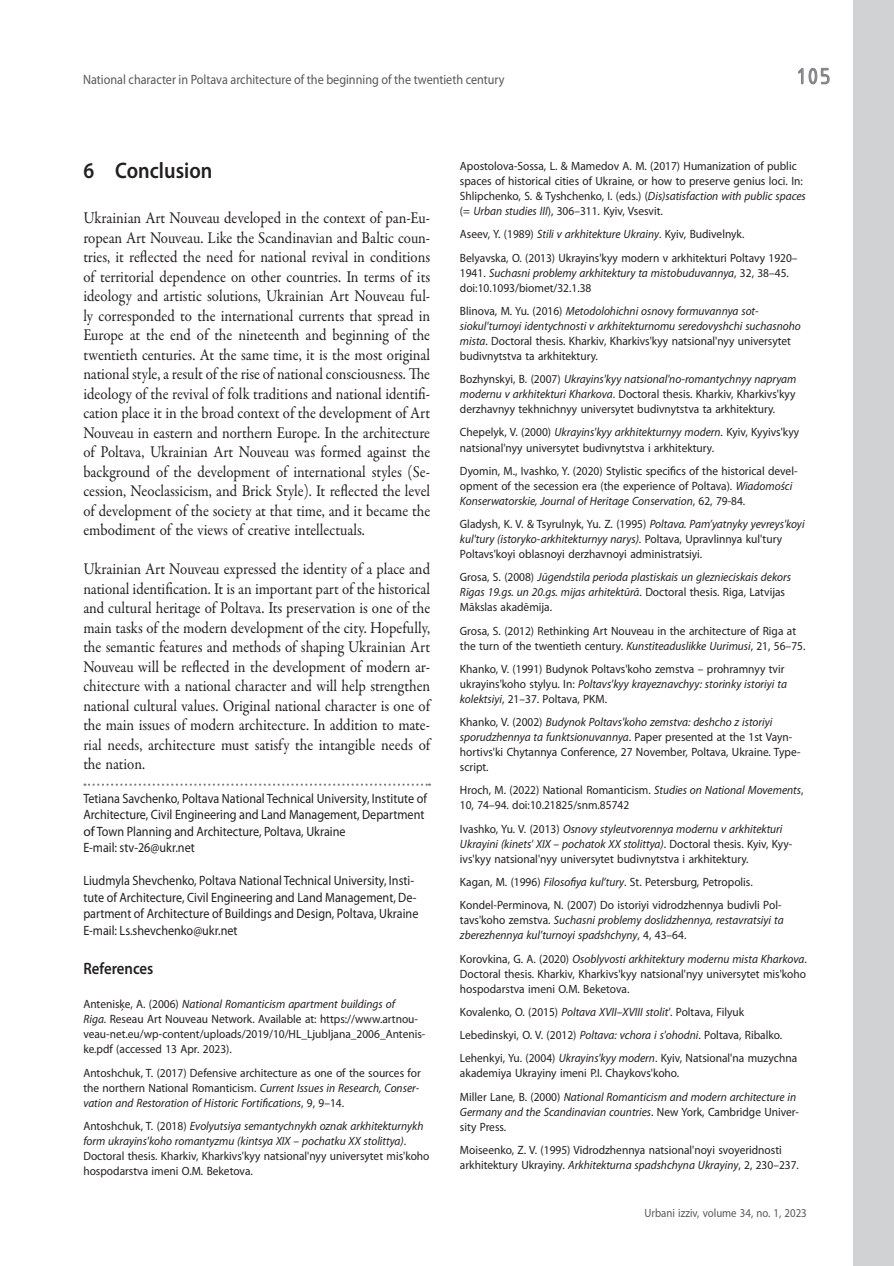
<style>
.page{position:relative;width:894px;height:1266px;background:#fff}
.page>*{position:absolute;margin:0;border:0;box-sizing:border-box;transform-origin:0 0}
.t1{font:24px "ISOCTEUR";color:#808285}
.t2{font:600 22.5px "Myriad Pro";color:#231f20;scale:.9 1}
.t3{font:16.5px/19.5px "Garamond Premr Pro";color:#231f20;text-align:justify;scale:.9 1}
.t4{font:600 16.5px "Myriad Pro";color:#231f20;scale:.9 1}
.t5{font:13.5px/16.5px "Myriad Pro";color:#231f20;scale:.9 1}
.t6{font:13.5px "Myriad Pro";color:#57585a;scale:.9 1}
.t7{font:12px/15px "Myriad Pro";color:#231f20;scale:.95 1}
.t8{font:italic 12px/15px "Myriad Pro";color:#231f20;scale:.95 1}
.t9{font:12px "Myriad Pro";color:#57585a;scale:.9 1}
.s1{font-style:italic}
.s2{font-style:normal}
</style>
<div class="page">
<svg style="left:798px;top:68px;width:31px;height:17px"></svg>
<div style="left:853px;top:0;width:40px;height:1265px;background:#d1d2d4"></div>
<svg style="left:84px;top:783px;width:346px;height:2px"></svg>
<p class="t6" style="left:83px;top:72px;width:469px">National character in Poltava architecture of the beginning of the twentieth century</p>
<h1 class="t1" style="left:792px;top:61px;width:43px">105</h1>
<h2 class="t2" style="left:83px;top:156px;width:145px">6 Conclusion</h2>
<p class="t3" style="left:83px;top:208px;width:387px">Ukrainian Art Nouveau developed in the context of pan-Eu&shy;ropean Art Nouveau. Like the Scandinavian and Baltic coun&shy;tries, it reflected the need for national revival in conditions of territorial dependence on other countries. In terms of its ideology and artistic solutions, Ukrainian Art Nouveau ful&shy;ly corresponded to the international currents that spread in Europe at the end of the nineteenth and beginning of the twentieth centuries. At the same time, it is the most original national style, a result of the rise of national consciousness. The ideology of the revival of folk traditions and national identifi&shy;cation place it in the broad context of the development of Art Nouveau in eastern and northern Europe. In the architecture of Poltava, Ukrainian Art Nouveau was formed against the background of the development of international styles (Se&shy;cession, Neoclassicism, and Brick Style). It reflected the level of development of the society at that time, and it became the embodiment of the views of creative intellectuals.</p>
<p class="t3" style="left:83px;top:559px;width:387px">Ukrainian Art Nouveau expressed the identity of a place and national identification. It is an important part of the historical and cultural heritage of Poltava. Its preservation is one of the main tasks of the modern development of the city. Hopefully, the semantic features and methods of shaping Ukrainian Art Nouveau will be reflected in the development of modern ar&shy;chitecture with a national character and will help strengthen national cultural values. Original national character is one of the main issues of modern architecture. In addition to mate&shy;rial needs, architecture must satisfy the intangible needs of the nation.</p>
<p class="t5" style="left:83px;top:790px;width:383px">Tetiana Savchenko, Poltava National Technical University, Institute of Architecture, Civil Engineering and Land Management, Department of Town Planning and Architecture, Poltava, Ukraine<br>E-mail: stv-26@ukr.net</p>
<p class="t5" style="left:83px;top:872px;width:374px">Liudmyla Shevchenko, Poltava National Technical University, Insti&shy;tute of Architecture, Civil Engineering and Land Management, De&shy;partment of Architecture of Buildings and Design, Poltava, Ukraine E-mail: Ls.shevchenko@ukr.net</p>
<h3 class="t4" style="left:83px;top:957px;width:79px">References</h3>
<p class="t7" style="left:83px;top:997px;width:361px">Antenisķe, A. (2006) <span class="s1">National Romanticism apartment buildings of<br>Riga</span>. Reseau Art Nouveau Network. Available at: https://www.artnou&shy;veau-net.eu/wp-content/uploads/2019/10/HL_Ljubljana_2006_Antenis&shy;ke.pdf (accessed 13 Apr. 2023).</p>
<p class="t7" style="left:83px;top:1065px;width:356px">Antoshchuk, T. (2017) Defensive architecture as one of the sources for the northern National Romanticism. <span class="s1">Current Issues in Research, Conser&shy;vation and Restoration of Historic Fortifications</span>, 9, 9–14.</p>
<p class="t7" style="left:83px;top:1118px;width:366px">Antoshchuk, T. (2018) <span class="s1">Evolyutsiya semantychnykh oznak arkhitekturnykh form ukrayins'koho romantyzmu (kintsya XIX – pochatku XX stolittya)</span>.<br>Doctoral thesis. Kharkiv, Kharkivs'kyy natsional'nyy universytet mis'koho hospodarstva imeni O.M. Beketova.</p>
<p class="t7" style="left:460px;top:159px;width:365px">Apostolova-Sossa, L. &amp; Mamedov A. M. (2017) Humanization of public spaces of historical cities of Ukraine, or how to preserve genius loci. In:<br>Shlipchenko, S. &amp; Tyshchenko, I. (eds.) (<span class="s1">Dis)satisfaction with public spaces </span>(= <span class="s1">Urban studies III</span>), 306–311. Kyiv, Vsesvit.</p>
<p class="t7" style="left:460px;top:223px;width:357px;line-height:23.2px">Aseev, Y. (1989) <span class="s1">Stili v arkhitekture Ukrainy</span>. Kyiv, Budivelnyk.<br>Belyavska, O. (2013) Ukrayins'kyy modern v arkhitekturi Poltavy 1920–</p>
<p class="t8" style="left:460px;top:265px;width:347px"><span class="s2">1941.</span> Suchasni problemy arkhitektury ta mistobuduvannya<span class="s2">, 32, 38–45. doi:10.1093/biomet/32.1.38</span></p>
<p class="t7" style="left:460px;top:303px;width:360px">Blinova, M. Yu. (2016) <span class="s1">Metodolohichni osnovy formuvannya sot&shy;siokul'turnoyi identychnosti v arkhitekturnomu seredovyshchi suchasnoho mista</span>. Doctoral thesis. Kharkiv, Kharkivs'kyy natsional'nyy universytet budivnytstva ta arkhitektury.</p>
<p class="t7" style="left:460px;top:372px;width:355px;text-align:justify">Bozhynskyi, B. (2007) <span class="s1">Ukrayins'kyy natsional'no-romantychnyy napryam modernu v arkhitekturi Kharkova</span>. Doctoral thesis. Kharkiv, Kharkivs'kyy derzhavnyy tekhnichnyy universytet budivnytstva ta arkhitektury.</p>
<p class="t7" style="left:460px;top:425px;width:358px">Chepelyk, V. (2000) <span class="s1">Ukrayins'kyy arkhitekturnyy modern</span>. Kyiv, Kyyivs'kyy natsional'nyy universytet budivnytstva i arkhitektury.</p>
<p class="t7" style="left:460px;top:463px;width:357px">Dyomin, M., Ivashko, Y. (2020) Stylistic specifics of the historical devel&shy;opment of the secession era (the experience of Poltava). <span class="s1">Wiadomości<br>Konserwatorskie, Journal of Heritage Conservation</span>, 62, 79-84.</p>
<p class="t7" style="left:460px;top:516px;width:364px">Gladysh, K. V. &amp; Tsyrulnyk, Yu. Z. (1995) <span class="s1">Poltava. Pam’yatnyky yevreys'koyi kul'tury (istoryko-arkhitekturnyy narys)</span>. Poltava, Upravlinnya kul'tury<br>Poltavs'koyi oblasnoyi derzhavnoyi administratsiyi.</p>
<p class="t8" style="left:460px;top:570px;width:350px"><span class="s2">Grosa, S. (2008)</span> Jūgendstila perioda plastiskais un gleznieciskais dekors<br>Rīgas 19.gs. un 20.gs. mijas arhitektūrā<span class="s2">. Doctoral thesis. Riga, Latvijas<br>Mākslas akadēmija.</span></p>
<p class="t7" style="left:460px;top:623px;width:365px">Grosa, S. (2012) Rethinking Art Nouveau in the architecture of Riga at the turn of the twentieth century. <span class="s1">Kunstiteaduslikke Uurimusi</span>, 21, 56–75.</p>
<p class="t7" style="left:460px;top:661px;width:345px">Khanko, V. (1991) Budynok Poltavs'koho zemstva – prohramnyy tvir ukrayins'koho stylyu. In: <span class="s1">Poltavs'kyy krayeznavchyy: storinky istoriyi ta kolektsiyi</span>, 21–37. Poltava, PKM.</p>
<p class="t7" style="left:460px;top:714px;width:360px">Khanko, V. (2002) <span class="s1">Budynok Poltavs'koho zemstva: deshcho z istoriyi sporudzhennya ta funktsionuvannya</span>. Paper presented at the 1st Vayn&shy;hortivs'ki Chytannya Conference, 27 November, Poltava, Ukraine. Type&shy;script.</p>
<p class="t7" style="left:460px;top:783px;width:363px">Hroch, M. (2022) National Romanticism. <span class="s1">Studies on National Movements</span>,<br>10, 74–94. doi:10.21825/snm.85742</p>
<p class="t7" style="left:460px;top:821px;width:351px">Ivashko, Yu. V. (2013) <span class="s1">Osnovy styleutvorennya modernu v arkhitekturi<br>Ukrayini (kinets' XIX – pochatok XX stolittya)</span>. Doctoral thesis. Kyiv, Kyy&shy;ivs'kyy natsional'nyy universytet budivnytstva i arkhitektury.</p>
<p class="t7" style="left:460px;top:870px;width:340px;line-height:23.2px">Kagan, M. (1996) <span class="s1">Filosofiya kul’tury</span>. St. Petersburg, Petropolis.<br>Kondel-Perminova, N. (2007) Do istoriyi vidrodzhennya budivli Pol-</p>
<p class="t8" style="left:460px;top:913px;width:342px"><span class="s2">tavs'koho zemstva.</span> Suchasni problemy doslidzhennya, restavratsiyi ta zberezhennya kul'turnoyi spadshchyny<span class="s2">, 4, 43–64.</span></p>
<p class="t7" style="left:460px;top:951px;width:366px;text-align:justify">Korovkina, G. A. (2020) <span class="s1">Osoblyvosti arkhitektury modernu mista Kharkova</span>.<br>Doctoral thesis. Kharkiv, Kharkivs'kyy natsional'nyy universytet mis'koho hospodarstva imeni O.M. Beketova.</p>
<p class="t7" style="left:460px;top:1000px;width:356px;line-height:23.2px">Kovalenko, O. (2015) <span class="s1">Poltava XVII–XVIII stolit'</span>. Poltava, Filyuk<br>Lebedinskyi, O. V. (2012) <span class="s1">Poltava: vchora i s'ohodni</span>. Poltava, Ribalko.<br>Lehenkyі, Yu. (2004) <span class="s1">Ukrayins'kyy modern</span>. Kyiv, Natsional'na muzychna</p>
<p class="t7" style="left:460px;top:1061px;width:355px;line-height:23.2px">akademiya Ukrayiny imeni P.I. Chaykovs'koho.<br>Miller Lane, B. (2000) <span class="s1">National Romanticism and modern architecture in</span></p>
<p class="t7" style="left:460px;top:1104px;width:358px"><span class="s1">Germany and the Scandinavian countries</span>. New York, Cambridge Univer&shy;sity Press.</p>
<p class="t7" style="left:460px;top:1142px;width:358px">Moiseenko, Z. V. (1995) Vidrodzhennya natsional'noyi svoyeridnosti arkhitektury Ukrayiny. <span class="s1">Arkhitekturna spadshchyna Ukrayiny</span>, 2, 230–237.</p>
<p class="t9" style="left:644px;top:1205px;width:182px">Urbani izziv, volume 34, no. 1, 2023</p>
</div>
